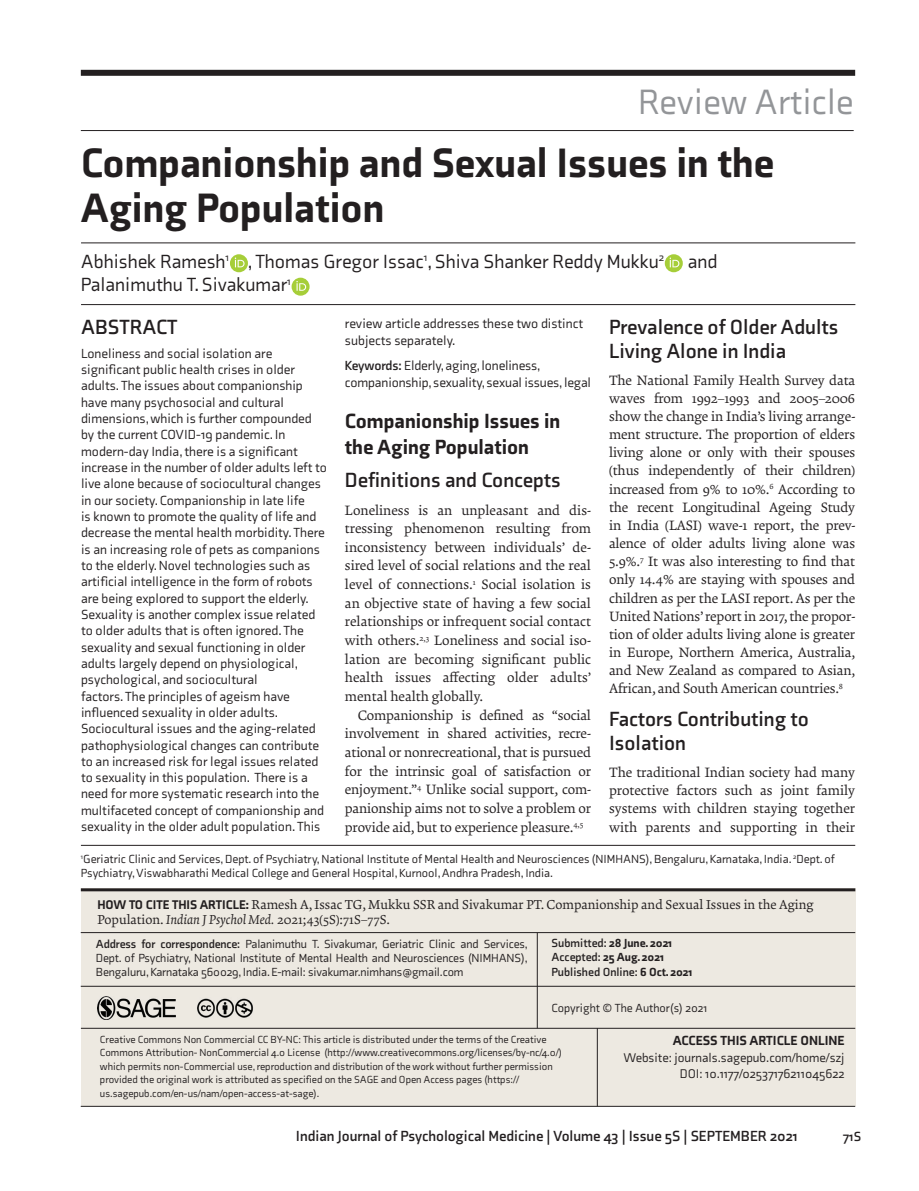
<style>
.page{position:relative;width:919px;height:1191px;background:#fff}
.page>*{position:absolute;margin:0;border:0;box-sizing:border-box;transform-origin:0 0}
.t1{font:900 42px/45px "Axia";color:#231f20}
.t2{font:36px "Axia";color:#939598}
.t3{font:700 21px/24.2px "Axia";color:#231f20}
.t4{font:900 21px/25.8px "Axia";color:#231f20}
.t5{font:19.5px/23.4px "Axia";color:#231f20}
.t6{font:700 15px "Axia";color:#231f20}
.t7{font:13.5px/18.1px "Krete";letter-spacing:-.01em;color:#231f20;text-align:justify}
.t8{font:13.5px/16.4px "Axia";color:#231f20}
.t9{font:900 13.5px "Axia";color:#231f20}
.t10{font:700 13.5px "Axia";color:#231f20}
.t11{font:12.9px/15.5px "Krete";color:#231f20}
.t12{font:12.9px/16.5px "Axia";color:#231f20;text-align:right}
.t13{font:12px/14.4px "Axia";color:#231f20;text-align:justify}
.t14{font:700 12px/14.4px "Axia";color:#231f20}
.t15{font:10.5px/13.5px "Axia";color:#231f20}
.s1{font-weight:700}
.s2{font-family:"Axia";font-weight:900}
.s3{font-style:italic}
.s4{font-weight:900}
</style>
<div class="page">
<div style="left:81px;top:70px;width:774px;height:6px;background:#231f20"></div>
<svg style="left:230px;top:254px;width:18px;height:18px"></svg>
<svg style="left:235px;top:257px;width:9px;height:10px"></svg>
<svg style="left:664px;top:254px;width:18px;height:18px"></svg>
<svg style="left:669px;top:257px;width:10px;height:10px"></svg>
<div style="left:291px;top:278px;width:18px;height:18px;background:#a6ce39;border-radius:50%"></div>
<svg style="left:296px;top:281px;width:10px;height:10px"></svg>
<hr style="left:81px;top:130px;width:772px;height:1px;background:#231f20">
<hr style="left:81px;top:304px;width:774px;height:1px;background:#231f20">
<hr style="left:81px;top:243px;width:774px;height:1px;background:#231f20">
<div style="left:81px;top:888px;width:774px;height:218px;background:#ede9e1"></div>
<hr style="left:81px;top:986px;width:774px;height:1px;background:#231f20">
<hr style="left:81px;top:1028px;width:774px;height:1px;background:#231f20">
<hr style="left:81px;top:1106px;width:774px;height:1px;background:#231f20">
<hr style="left:81px;top:888px;width:774px;height:3px;background:#231f20">
<hr style="left:597px;top:1028px;width:1px;height:78px;background:#231f20">
<hr style="left:537px;top:932px;width:1px;height:96px;background:#231f20">
<hr style="left:81px;top:932px;width:774px;height:1px;background:#231f20">
<img style="left:97px;top:996px;width:78px;height:23px">
<img style="left:197px;top:998px;width:56px;height:20px">
<hr style="left:81px;top:845px;width:774px;height:1px;background:#231f20">
<h2 class="t2" style="left:638px;top:80px;width:217px">Review Article</h2>
<h1 class="t1" style="left:81px;top:140px;width:695px">Companionship and Sexual Issues in the<br>Aging Population</h1>
<h3 class="t5" style="left:81px;top:249px;width:638px">Abhishek Ramesh<sup>1</sup> , Thomas Gregor Issac<sup>1</sup>, Shiva Shanker Reddy Mukku<sup>2</sup> and<br>Palanimuthu T. Sivakumar<sup>1</sup></h3>
<h3 class="t3" style="left:609px;top:314px;width:231px">Prevalence of Older Adults<br>Living Alone in India</h3>
<p class="t7" style="left:609px;top:371px;width:247px">The National Family Health Survey data waves from 1992–1993 and 2005–2006 show the change in India’s living arrange&shy;ment structure. The proportion of elders living alone or only with their spouses (thus independently of their children) increased from 9% to 10%.<sup>6</sup> According to the recent Longitudinal Ageing Study in India (LASI) wave-1 report, the prev&shy;alence of older adults living alone was 5.9%.<sup>7</sup> It was also interesting to find that only 14.4% are staying with spouses and children as per the LASI report. As per the United Nations’ report in 2017, the propor&shy;tion of older adults living alone is greater in Europe, Northern America, Australia, and New Zealand as compared to Asian, African, and South American countries.<sup>8</sup></p>
<h3 class="t3" style="left:609px;top:707px;width:201px">Factors Contributing to<br>Isolation</h3>
<p class="t7" style="left:609px;top:763px;width:247px">The traditional Indian society had many protective factors such as joint family systems with children staying together with parents and supporting in their</p>
<p class="t8" style="left:345px;top:315px;width:239px;line-height:16.8px">review article addresses these two distinct subjects separately.</p>
<p class="t8" style="left:345px;top:357px;width:247px;line-height:16.8px"><span class="s1">Keywords:</span> Elderly, aging, loneliness, companionship, sexuality, sexual issues, legal</p>
<h3 class="t4" style="left:345px;top:408px;width:217px">Companionship Issues in the Aging Population</h3>
<h3 class="t3" style="left:345px;top:468px;width:217px">Definitions and Concepts</h3>
<p class="t7" style="left:345px;top:500px;width:247px;line-height:18.6px">Loneliness is an unpleasant and dis&shy;tressing phenomenon resulting from inconsistency between individuals’ de&shy;sired level of social relations and the real level of connections.<sup>1</sup> Social isolation is an objective state of having a few social relationships or infrequent social contact with others.<sup>2,3</sup> Loneliness and social iso&shy;lation are becoming significant public health issues affecting older adults’ mental health globally.</p>
<p class="t7" style="left:345px;top:705px;width:247px;line-height:18.6px;text-indent:13px">Companionship is defined as “social involvement in shared activities, recre&shy;ational or nonrecreational, that is pursued for the intrinsic goal of satisfaction or enjoyment.”<sup>4</sup> Unlike social support, com&shy;panionship aims not to solve a problem or provide aid, but to experience pleasure.<sup>4,5</sup></p>
<h3 class="t3" style="left:81px;top:314px;width:98px">ABSTRACT</h3>
<p class="t8" style="left:81px;top:345px;width:247px">Loneliness and social isolation are significant public health crises in older adults. The issues about companionship have many psychosocial and cultural dimensions, which is further compounded by the current COVID-19 pandemic. In modern-day India, there is a significant increase in the number of older adults left to live alone because of sociocultural changes in our society. Companionship in late life<br>is known to promote the quality of life and decrease the mental health morbidity. There is an increasing role of pets as companions to the elderly. Novel technologies such as artificial intelligence in the form of robots are being explored to support the elderly.<br>Sexuality is another complex issue related to older adults that is often ignored. The sexuality and sexual functioning in older adults largely depend on physiological, psychological, and sociocultural<br>factors. The principles of ageism have influenced sexuality in older adults.<br>Sociocultural issues and the aging-related pathophysiological changes can contribute to an increased risk for legal issues related to sexuality in this population. There is a need for more systematic research into the multifaceted concept of companionship and sexuality in the older adult population. This</p>
<p class="t13" style="left:81px;top:851px;width:755px"><sup>1</sup>Geriatric Clinic and Services, Dept. of Psychiatry, National Institute of Mental Health and Neurosciences (NIMHANS), Bengaluru, Karnataka, India. <sup>2</sup>Dept. of<br>Psychiatry, Viswabharathi Medical College and General Hospital, Kurnool, Andhra Pradesh, India.</p>
<p class="t11" style="left:97px;top:896px;width:718px"><span class="s2">HOW TO CITE THIS ARTICLE:</span> Ramesh A, Issac TG, Mukku SSR and Sivakumar PT. Companionship and Sexual Issues in the Aging<br>Population. <span class="s3">Indian J Psychol Med.</span> 2021;43(5S):71S–77S.</p>
<p class="t13" style="left:96px;top:936px;width:433px"><span class="s1">Address for correspondence:</span> Palanimuthu T. Sivakumar, Geriatric Clinic and Services, Dept. of Psychiatry, National Institute of Mental Health and Neurosciences (NIMHANS), Bengaluru, Karnataka 560029, India. E-mail: sivakumar.nimhans@gmail.com</p>
<p class="t14" style="left:551px;top:935px;width:142px">Submitted: <span class="s4">28 June. 2021<br></span>Accepted: <span class="s4">25 Aug. 2021<br></span>Published Online: <span class="s4">6 Oct. 2021</span></p>
<p class="t13" style="left:551px;top:1000px;width:157px">Copyright © The Author(s) 2021</p>
<p class="t15" style="left:100px;top:1032px;width:464px">Creative Commons Non Commercial CC BY-NC: This article is distributed under the terms of the Creative Commons Attribution- NonCommercial 4.0 License (http://www.creativecommons.org/licenses/by-nc/4.0/) which permits non-Commercial use, reproduction and distribution of the work without further permission provided the original work is attributed as specified on the SAGE and Open Access pages (https:// us.sagepub.com/en-us/nam/open-access-at-sage).</p>
<p class="t9" style="left:672px;top:1032px;width:173px">ACCESS THIS ARTICLE ONLINE</p>
<p class="t12" style="left:623px;top:1049px;width:222px">Website: journals.sagepub.com/home/szj<br>DOI: 10.1177/02537176211045622</p>
<p class="t6" style="left:296px;top:1126px;width:503px">Indian Journal of Psychological Medicine | Volume 43 | Issue 5S | SEPTEMBER 2021</p>
<p class="t10" style="left:843px;top:1128px;width:19px">71S</p>
</div>
